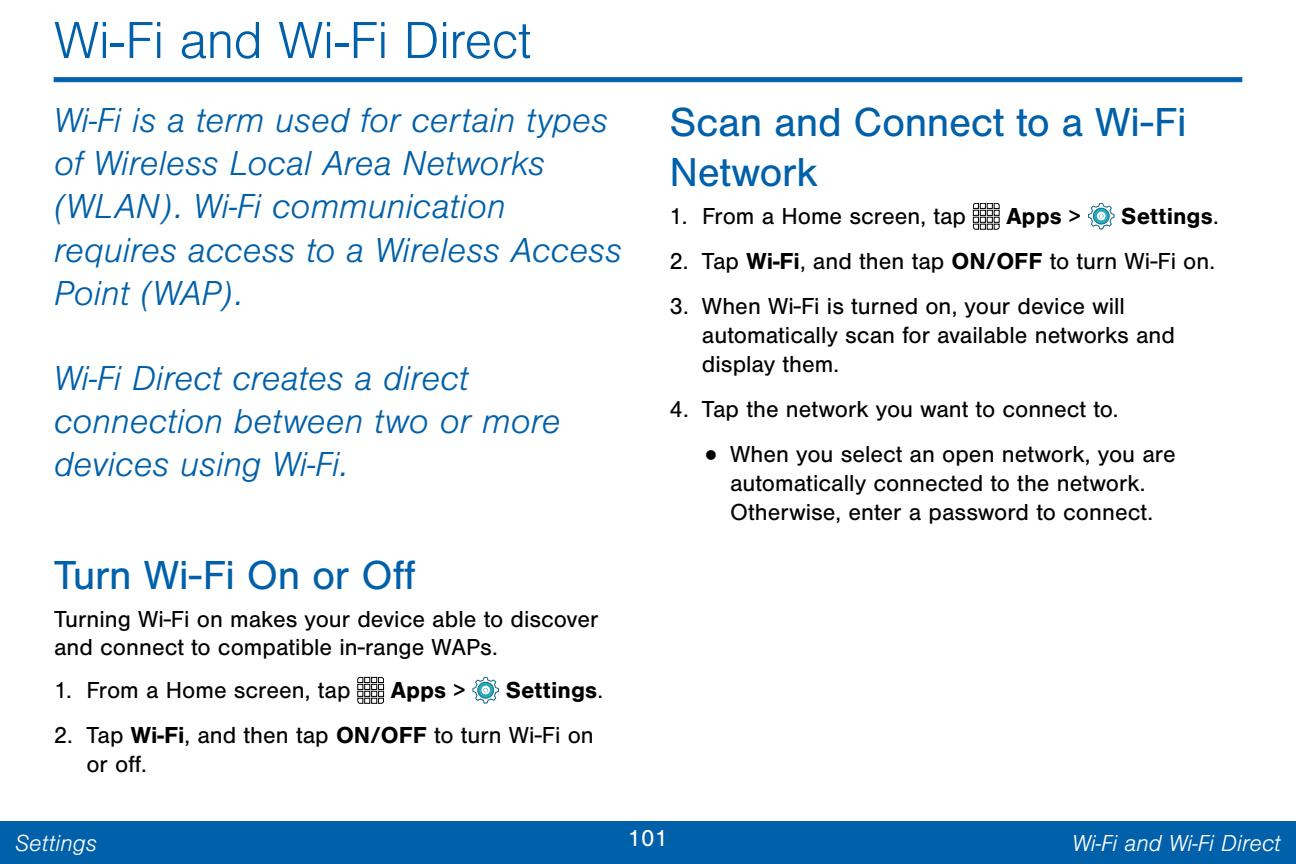
<style>
.page{position:relative;width:1296px;height:864px;background:#fff}
.page>*{position:absolute;margin:0;border:0;box-sizing:border-box;transform-origin:0 0}
.t1{font:300 54px "Nimbus San";letter-spacing:-.01em;color:#0060a9}
.t2{font:42px/50.4px "Nimbus San";letter-spacing:-.01em;color:#0060a9}
.t3{font:italic 300 36px/43.2px "Nimbus San";color:#0060a9}
.t4{font:24px/28.8px "Nimbus San";color:#000}
.t5{font:700 24px "Nimbus San";color:#000}
.t6{font:italic 300 24px "Nimbus San";color:#fff}
.t7{font:24px "Nimbus San";color:#fff}
.s1{font-weight:400}
.s2{font-weight:700}
.s3{font-family:"Arial";font-size:39px}
</style>
<div class="page">
<div style="left:0;top:821px;width:1296px;height:43px;background:#0060a9"></div>
<svg style="left:54px;top:78px;width:1188px;height:4px;background:#0362aa"></svg>
<svg style="left:358px;top:677px;width:26px;height:26px"></svg>
<svg style="left:473px;top:677px;width:25px;height:26px"></svg>
<svg style="left:481px;top:686px;width:9px;height:9px"></svg>
<svg style="left:973px;top:203px;width:26px;height:26px"></svg>
<svg style="left:1088px;top:203px;width:26px;height:26px"></svg>
<svg style="left:1097px;top:212px;width:9px;height:8px"></svg>
<h1 class="t1" style="left:54px;top:12px;width:479px">Wi-Fi and Wi-Fi Direct</h1>
<h3 class="t3" style="left:54px;top:99px;width:569px">Wi-Fi is a term used for certain types of Wireless Local Area Networks (WLAN). Wi-Fi communication requires access to a Wireless Access<br>Point (WAP).</h3>
<h3 class="t3" style="left:54px;top:357px;width:508px">Wi-Fi Direct creates a direct connection between two or more devices using Wi-Fi.</h3>
<h2 class="t2" style="left:54px;top:551px;width:363px">Turn Wi-Fi On or Off</h2>
<p class="t4" style="left:54px;top:605px;width:546px">Turning Wi-Fi on makes your device able to discover and connect to compatible in-range WAPs.</p>
<p class="t4" style="left:54px;top:676px;width:298px">1. From a Home screen, tap</p>
<p class="t5" style="left:391px;top:676px;width:76px">Apps <span class="s1">&gt;</span></p>
<p class="t5" style="left:506px;top:676px;width:99px">Settings<span class="s1">.</span></p>
<p class="t4" style="left:86px;top:721px;width:509px;text-indent:-32px">2. Tap <span class="s2">Wi-Fi</span>, and then tap <span class="s2">ON/OFF</span> to turn Wi-Fi on or off.</p>
<h2 class="t2" style="left:670px;top:98px;width:518px">Scan and Connect to a Wi-Fi<br>Network</h2>
<p class="t4" style="left:670px;top:202px;width:298px">1. From a Home screen, tap</p>
<p class="t5" style="left:1006px;top:202px;width:76px">Apps <span class="s1">&gt;</span></p>
<p class="t5" style="left:1121px;top:202px;width:99px">Settings<span class="s1">.</span></p>
<p class="t4" style="left:670px;top:247px;width:547px">2. Tap <span class="s2">Wi-Fi</span>, and then tap <span class="s2">ON/OFF</span> to turn Wi-Fi on.</p>
<p class="t4" style="left:702px;top:292px;width:475px;text-indent:-32px">3. When Wi-Fi is turned on, your device will automatically scan for available networks and display them.</p>
<p class="t4" style="left:670px;top:395px;width:451px">4. Tap the network you want to connect to.</p>
<p class="t4" style="left:704px;top:440px;width:473px;text-align:center"><span class="s3">•</span> When you select an open network, you are automatically connected to the network.<br>Otherwise, enter a password to connect.</p>
<p class="t6" style="left:15px;top:830px;width:83px">Settings</p>
<p class="t7" style="left:628px;top:825px;width:42px">101</p>
<p class="t6" style="left:1072px;top:830px;width:210px">Wi-Fi and Wi-Fi Direct</p>
</div>
